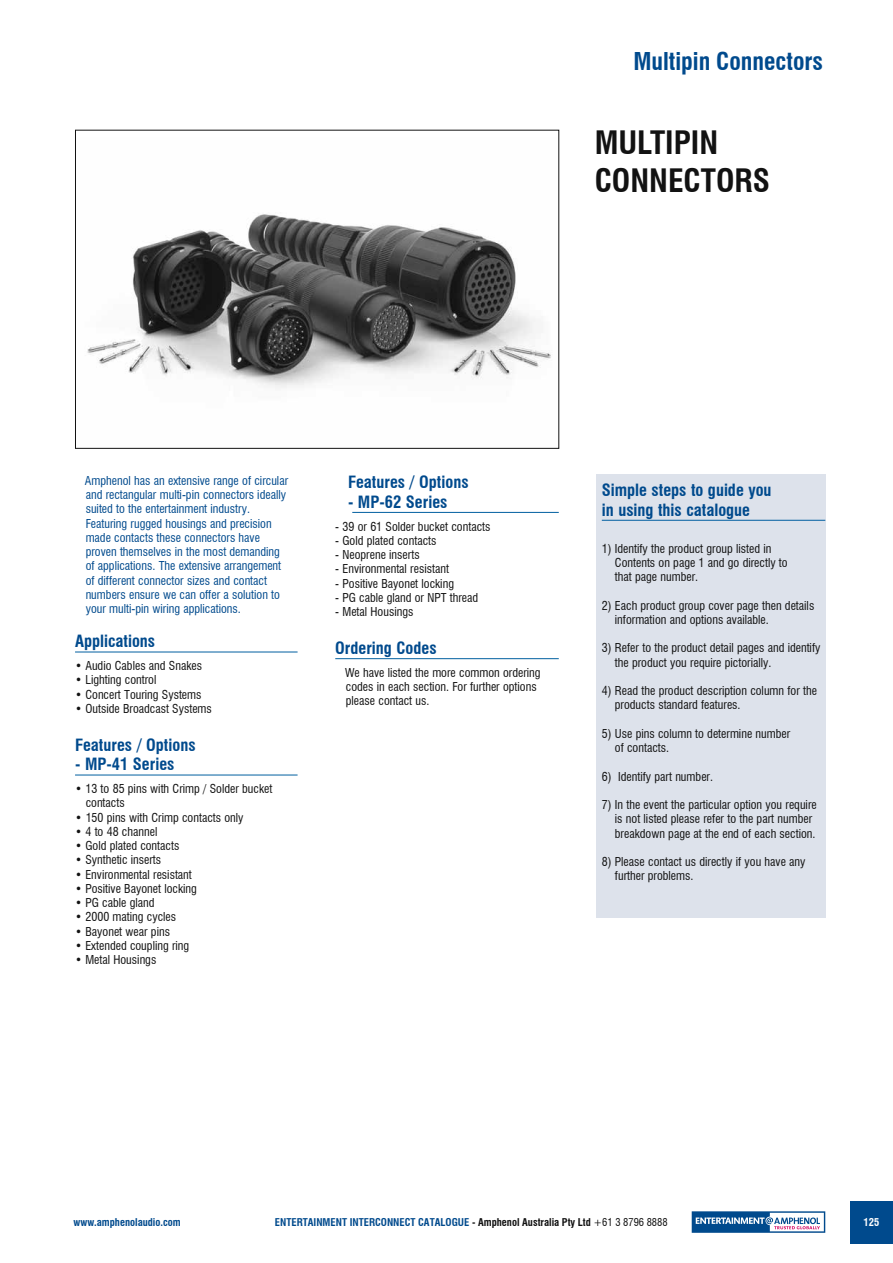
<style>
.page{position:relative;width:893px;height:1263px;background:#fff}
.page>*{position:absolute;margin:0;border:0;box-sizing:border-box;transform-origin:0 0}
.t1{font:700 condensed 31.5px/37.8px "Swiss 721 BT";color:#121212}
.t2{font:700 condensed 24px "Swiss 721 BT";color:#004a8d}
.t3{font:700 condensed 16.5px/19.5px "Swiss 721 BT";color:#004a8d}
.t4{font:condensed 12px/14.2px "Swiss 721 BT";color:#121212}
.t5{font:condensed 12px/14.2px "Swiss 721 BT";color:#004a8d}
.t6{font:700 condensed 10.5px "Swiss 721 BT";color:#004a8d}
.t7{font:700 condensed 10.5px "Swiss 721 BT";color:#fff}
.s1{color:#121212}
.s2{font-weight:400;color:#121212}
</style>
<div class="page">
<div style="left:850px;top:1201px;width:43px;height:42px;background:#004a8d"></div>
<svg style="left:692px;top:1211px;width:133px;height:22px"></svg>
<div style="left:596px;top:475px;width:230px;height:443px;background:#dde2eb"></div>
<img style="left:87px;top:214px;width:464px;height:174px">
<div style="left:75px;top:130px;width:484px;height:319px;border:1px solid #121212"></div>
<hr style="left:352px;top:512px;width:207px;height:1px;background:#005fa0">
<hr style="left:335px;top:658px;width:224px;height:1px;background:#005fa0">
<hr style="left:75px;top:652px;width:223px;height:1px;background:#005fa0">
<hr style="left:75px;top:775px;width:223px;height:1px;background:#005fa0">
<hr style="left:602px;top:520px;width:223px;height:1px;background:#005fa0">
<h2 class="t2" style="left:633px;top:47px;width:191px">Multipin Connectors</h2>
<h1 class="t1" style="left:595px;top:124px;width:177px">MULTIPIN<br>CONNECTORS</h1>
<p class="t5" style="left:85px;top:473px;width:205px">Amphenol has an extensive range of circular and rectangular multi-pin connectors ideally suited to the entertainment industry.<br>Featuring rugged housings and precision made contacts these connectors have proven themselves in the most demanding of applications. The extensive arrangement of different connector sizes and contact numbers ensure we can offer a solution to your multi-pin wiring applications.</p>
<h3 class="t3" style="left:75px;top:632px;width:82px">Applications</h3>
<p class="t4" style="left:75px;top:659px;width:129px">• Audio Cables and Snakes</p>
<p class="t4" style="left:75px;top:673px;width:83px">• Lighting control</p>
<p class="t4" style="left:75px;top:687px;width:128px">• Concert Touring Systems</p>
<p class="t4" style="left:75px;top:701px;width:138px">• Outside Broadcast Systems</p>
<h3 class="t3" style="left:75px;top:735px;width:122px">Features / Options</h3>
<h3 class="t3" style="left:75px;top:755px;width:101px">- MP-41 Series</h3>
<p class="t4" style="left:86px;top:782px;width:188px;text-indent:-11px">• 13 to 85 pins with Crimp / Solder bucket contacts</p>
<p class="t4" style="left:75px;top:810px;width:170px">• 150 pins with Crimp contacts only</p>
<p class="t4" style="left:75px;top:824px;width:84px">• 4 to 48 channel</p>
<p class="t4" style="left:75px;top:839px;width:106px">• Gold plated contacts</p>
<p class="t4" style="left:75px;top:853px;width:88px">• Synthetic inserts</p>
<p class="t4" style="left:75px;top:867px;width:118px">• Environmental resistant</p>
<p class="t4" style="left:75px;top:881px;width:123px">• Positive Bayonet locking</p>
<p class="t4" style="left:75px;top:896px;width:81px">• PG cable gland</p>
<p class="t4" style="left:75px;top:910px;width:103px">• 2000 mating cycles</p>
<p class="t4" style="left:75px;top:924px;width:96px">• Bayonet wear pins</p>
<p class="t4" style="left:75px;top:938px;width:116px">• Extended coupling ring</p>
<p class="t4" style="left:75px;top:953px;width:83px">• Metal Housings</p>
<h3 class="t3" style="left:348px;top:472px;width:122px">Features / Options</h3>
<h3 class="t3" style="left:348px;top:492px;width:101px">- MP-62 Series</h3>
<p class="t4" style="left:335px;top:519px;width:157px">- 39 or 61 Solder bucket contacts</p>
<p class="t4" style="left:335px;top:533px;width:103px">- Gold plated contacts</p>
<p class="t4" style="left:335px;top:547px;width:86px">- Neoprene inserts</p>
<p class="t4" style="left:335px;top:562px;width:115px">- Environmental resistant</p>
<p class="t4" style="left:335px;top:576px;width:120px">- Positive Bayonet locking</p>
<p class="t4" style="left:335px;top:590px;width:145px">- PG cable gland or NPT thread</p>
<p class="t4" style="left:335px;top:604px;width:80px">- Metal Housings</p>
<h3 class="t3" style="left:335px;top:638px;width:103px">Ordering Codes</h3>
<p class="t4" style="left:345px;top:665px;width:197px">We have listed the more common ordering codes in each section. For further options please contact us.</p>
<h3 class="t3" style="left:602px;top:480px;width:171px">Simple steps to guide you in using this catalogue</h3>
<p class="t4" style="left:615px;top:541px;width:174px;text-indent:-13px">1) Identify the product group listed in<br>Contents on page 1 and go directly to that page number.</p>
<p class="t4" style="left:615px;top:598px;width:201px;text-indent:-13px">2) Each product group cover page then details information and options available.</p>
<p class="t4" style="left:615px;top:641px;width:207px;text-indent:-13px">3) Refer to the product detail pages and identify the product you require pictorially.</p>
<p class="t4" style="left:615px;top:684px;width:204px;text-indent:-13px">4) Read the product description column for the products standard features.</p>
<p class="t4" style="left:615px;top:726px;width:177px;text-indent:-13px">5) Use pins column to determine number of contacts.</p>
<p class="t4" style="left:602px;top:769px;width:113px">6) Identify part number.</p>
<p class="t4" style="left:615px;top:798px;width:203px;text-indent:-13px">7) In the event the particular option you require is not listed please refer to the part number breakdown page at the end of each section.</p>
<p class="t4" style="left:615px;top:855px;width:192px;text-indent:-13px">8) Please contact us directly if you have any further problems.</p>
<p class="t6" style="left:74px;top:1216px;width:109px">www.amphenolaudio.com</p>
<p class="t6" style="left:275px;top:1216px;width:394px">ENTERTAINMENT INTERCONNECT CATALOGUE <span class="s1">- Amphenol Australia Pty Ltd</span> <span class="s2">+61 3 8796 8888</span></p>
<p class="t7" style="left:863px;top:1216px;width:17px">125</p>
</div>
